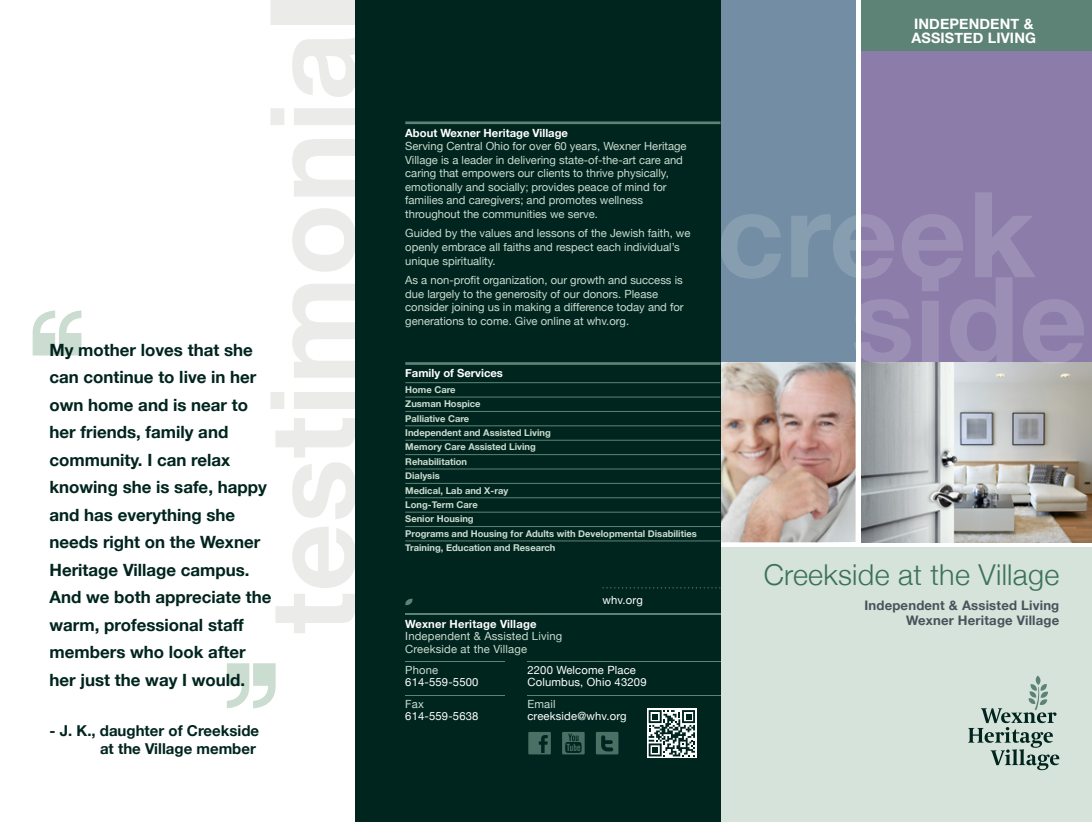
<style>
.page{position:relative;width:1092px;height:822px;background:#fff}
.page>*{position:absolute;margin:0;border:0;box-sizing:border-box;transform-origin:0 0}
.t1{font:300 28.75px "Helvetica Neue";letter-spacing:.01em;color:#3b715a}
.t2{font:700 16.88px/27.5px "Helvetica Neue";color:#00251e}
.t3{font:700 15px/18px "Helvetica Neue";color:#00251e;text-align:right}
.t4{font:700 14.38px/14px "Helvetica Neue";letter-spacing:.01em;color:#fff}
.t5{font:700 13.12px/15.6px "Helvetica Neue";letter-spacing:.015em;color:#47535b;text-align:right}
.t6{font:11.25px/13.5px "Helvetica Neue";color:#cbdcd0}
.t7{font:11.25px/12.5px "Helvetica Neue";letter-spacing:.015em;color:#fff}
.t8{font:700 11.25px "Helvetica Neue";color:#fff}
.t9{font:700 9.38px/14.4px "Helvetica Neue";color:#cbdcd0}
</style>
<div class="page">
<svg style="left:270px;top:0;width:85px;height:633px"></svg>
<div style="left:720px;top:547px;width:371px;height:274px;background:#d5e3da"></div>
<div style="left:720px;top:0;width:135px;height:362px;background:#738ea4"></div>
<div style="left:861px;top:51px;width:230px;height:311px;background:#8b7caa"></div>
<svg style="left:1035px;top:675px;width:5px;height:9px"></svg>
<svg style="left:968px;top:683px;width:91px;height:87px"></svg>
<div style="left:861px;top:0;width:230px;height:51px;background:#5d8276"></div>
<svg style="left:227px;top:663px;width:48px;height:45px"></svg>
<svg style="left:33px;top:310px;width:48px;height:45px"></svg>
<img style="left:720px;top:363px;width:135px;height:179px">
<img style="left:861px;top:362px;width:230px;height:180px">
<svg style="left:720px;top:192px;width:364px;height:171px"></svg>
<div style="left:355px;top:0;width:365px;height:821px;background:#00251e"></div>
<hr style="left:405px;top:121px;width:315px;height:3px;background:#5d8276">
<hr style="left:405px;top:382px;width:315px;height:1px;background:#5d8276">
<hr style="left:405px;top:396px;width:315px;height:1px;background:#5d8276">
<hr style="left:405px;top:411px;width:315px;height:1px;background:#5d8276">
<hr style="left:405px;top:425px;width:315px;height:1px;background:#5d8276">
<hr style="left:405px;top:440px;width:315px;height:1px;background:#5d8276">
<hr style="left:405px;top:454px;width:315px;height:1px;background:#5d8276">
<hr style="left:405px;top:468px;width:315px;height:1px;background:#5d8276">
<hr style="left:405px;top:483px;width:315px;height:1px;background:#5d8276">
<hr style="left:405px;top:497px;width:315px;height:1px;background:#5d8276">
<hr style="left:405px;top:511px;width:315px;height:1px;background:#5d8276">
<hr style="left:405px;top:526px;width:315px;height:1px;background:#5d8276">
<hr style="left:405px;top:540px;width:315px;height:1px;background:#5d8276">
<hr style="left:405px;top:362px;width:315px;height:3px;background:#5d8276">
<hr style="left:405px;top:613px;width:315px;height:1px;background:#5d8276">
<hr style="left:405px;top:695px;width:100px;height:1px;background:#5d8276">
<hr style="left:405px;top:661px;width:100px;height:1px;background:#5d8276">
<hr style="left:527px;top:661px;width:193px;height:1px;background:#5d8276">
<hr style="left:527px;top:695px;width:193px;height:1px;background:#5d8276">
<svg style="left:405px;top:598px;width:8px;height:7px"></svg>
<svg style="left:602px;top:587px;width:118px;height:1px"></svg>
<svg style="left:647px;top:708px;width:49px;height:49px"></svg>
<svg style="left:648px;top:709px;width:47px;height:47px"></svg>
<svg style="left:528px;top:732px;width:22px;height:22px"></svg>
<svg style="left:562px;top:732px;width:22px;height:22px"></svg>
<svg style="left:596px;top:732px;width:22px;height:22px"></svg>
<p class="t2" style="left:49px;top:335px;width:223px">My mother loves that she can continue to live in her own home and is near to her friends, family and community. I can relax knowing she is safe, happy and has everything she needs right on the Wexner<br>Heritage Village campus.<br>And we both appreciate the warm, professional staff members who look after her just the way I would.</p>
<h3 class="t3" style="left:49px;top:721px;width:211px">- J. K., daughter of Creekside at the Village member</h3>
<p class="t8" style="left:405px;top:126px;width:164px">About Wexner Heritage Village</p>
<p class="t6" style="left:405px;top:139px;width:283px">Serving Central Ohio for over 60 years, Wexner Heritage Village is a leader in delivering state-of-the-art care and caring that empowers our clients to thrive physically, emotionally and socially; provides peace of mind for families and caregivers; and promotes wellness throughout the communities we serve.</p>
<p class="t6" style="left:405px;top:226px;width:287px">Guided by the values and lessons of the Jewish faith, we openly embrace all faiths and respect each individual’s unique spirituality.</p>
<p class="t6" style="left:405px;top:273px;width:280px">As a non-profit organization, our growth and success is due largely to the generosity of our donors. Please consider joining us in making a difference today and for generations to come. Give online at whv.org.</p>
<p class="t8" style="left:405px;top:366px;width:99px">Family of Services</p>
<p class="t9" style="left:405px;top:382px;width:293px">Home Care<br>Zusman Hospice<br>Palliative Care<br>Independent and Assisted Living<br>Memory Care Assisted Living<br>Rehabilitation<br>Dialysis<br>Medical, Lab and X-ray<br>Long-Term Care<br>Senior Housing<br>Programs and Housing for Adults with Developmental Disabilities<br>Training, Education and Research</p>
<p class="t7" style="left:602px;top:593px;width:42px">whv.org</p>
<p class="t8" style="left:405px;top:616px;width:133px">Wexner Heritage Village</p>
<p class="t6" style="left:405px;top:629px;width:159px;line-height:12.5px">Independent &amp; Assisted Living<br>Creekside at the Village</p>
<p class="t7" style="left:527px;top:663px;width:121px">2200 Welcome Place<br>Columbus, Ohio 43209</p>
<p class="t6" style="left:405px;top:662px;width:34px">Phone</p>
<p class="t7" style="left:405px;top:675px;width:75px">614-559-5500</p>
<p class="t6" style="left:405px;top:696px;width:20px">Fax</p>
<p class="t7" style="left:405px;top:709px;width:75px">614-559-5638</p>
<p class="t6" style="left:527px;top:696px;width:30px">Email</p>
<p class="t7" style="left:527px;top:709px;width:101px">creekside@whv.org</p>
<p class="t4" style="left:911px;top:17px;width:126px">INDEPENDENT &amp;<br>ASSISTED LIVING</p>
<h1 class="t1" style="left:763px;top:557px;width:297px">Creekside at the Village</h1>
<p class="t5" style="left:864px;top:596px;width:196px">Independent &amp; Assisted Living<br>Wexner Heritage Village</p>
</div>
